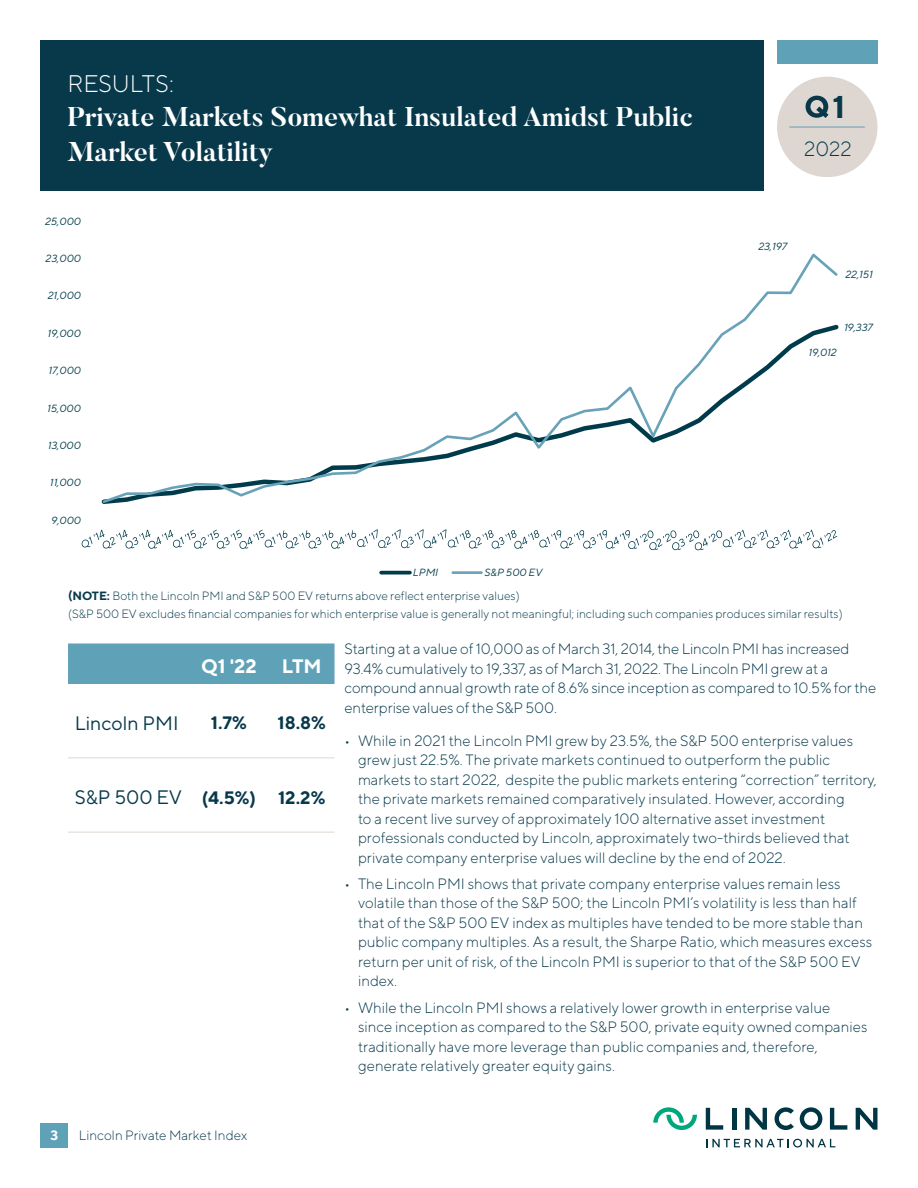
<style>
.page{position:relative;width:918px;height:1188px;background:#fff}
.page>*{position:absolute;margin:0;border:0;box-sizing:border-box;transform-origin:0 0}
.t1{font:700 31.5px "TT Norms";color:#07394b}
.t2{font:700 27px/34.5px "Butler";color:#fff}
.t3{font:300 24px "TT Norms";color:#fff}
.t4{font:300 20.55px "TT Norms";color:#07394b}
.LI_Table_Text{font:19.5px "TT Norms";color:#07394b}
.LI_Table_Coulmn_Tex{font:700 19.5px "TT Norms";color:#fff}
.LI_Table_Text-2{font:700 18px "TT Norms";color:#07394b}
.Body_TT_Norms_Light{font:300 15px/19.5px "TT Norms";color:#07394b}
.t5{font:300 13.5px "TT Norms";color:#07394b}
.t6{font:700 13.5px "TT Norms";color:#fff}
.LI_Body_Text{font:300 12px "TT Norms";color:#07394b}
.t7{font:italic 10.5px "TT Norms";letter-spacing:.005em;color:#003b4c}
.s1{font-weight:700}
</style>
<div class="page">
<div style="left:777px;top:40px;width:101px;height:24px;background:#5fa2b8"></div>
<div style="left:777px;top:77px;width:101px;height:100px;background:#ded6d0;border-radius:50%"></div>
<hr style="left:790px;top:127px;width:75px;height:1px;background:#5fa2b8">
<hr style="left:732px;top:1108px;width:4px;height:22px;background:#003543">
<svg style="left:745px;top:1108px;width:22px;height:22px"></svg>
<svg style="left:706px;top:1108px;width:17px;height:22px"></svg>
<svg style="left:856px;top:1108px;width:21px;height:22px"></svg>
<svg style="left:830px;top:1108px;width:17px;height:22px"></svg>
<svg style="left:775px;top:1107px;width:19px;height:23px"></svg>
<svg style="left:800px;top:1107px;width:22px;height:23px"></svg>
<svg style="left:653px;top:1107px;width:44px;height:23px"></svg>
<svg style="left:706px;top:1139px;width:129px;height:9px"></svg>
<div style="left:40px;top:1123px;width:28px;height:25px;background:#5fa2b8"></div>
<svg style="left:806px;top:96px;width:23px;height:22px"></svg>
<div style="left:40px;top:40px;width:724px;height:151px;background:#07394b"></div>
<div style="left:68px;top:644px;width:267px;height:40px;background:#5fa2b8"></div>
<hr style="left:68px;top:758px;width:121px;height:1px;background:#ded6d0">
<hr style="left:68px;top:832px;width:121px;height:1px;background:#ded6d0">
<hr style="left:189px;top:758px;width:80px;height:1px;background:#ded6d0">
<hr style="left:269px;top:758px;width:66px;height:1px;background:#ded6d0">
<hr style="left:189px;top:832px;width:80px;height:1px;background:#ded6d0">
<hr style="left:269px;top:832px;width:66px;height:1px;background:#ded6d0">
<svg style="left:101px;top:253px;width:738px;height:251px"></svg>
<svg style="left:82px;top:529px;width:755px;height:21px"></svg>
<svg style="left:381px;top:571px;width:29px;height:4px"></svg>
<hr style="left:453px;top:571px;width:29px;height:3px;background:#68a2b8">
<p class="t3" style="left:68px;top:68px;width:108px">RESULTS:</p>
<p class="t2" style="left:68px;top:100px;width:627px">Private Markets Somewhat Insulated Amidst Public<br>Market Volatility</p>
<p class="t7" style="left:45px;top:215px;width:37px">25,000</p>
<p class="t7" style="left:46px;top:252px;width:37px">23,000</p>
<p class="t7" style="left:48px;top:289px;width:34px">21,000</p>
<p class="t7" style="left:47px;top:327px;width:35px">19,000</p>
<p class="t7" style="left:48px;top:364px;width:34px">17,000</p>
<p class="t7" style="left:47px;top:402px;width:35px">15,000</p>
<p class="t7" style="left:48px;top:439px;width:35px">13,000</p>
<p class="t7" style="left:50px;top:476px;width:33px">11,000</p>
<p class="t7" style="left:51px;top:514px;width:31px">9,000</p>
<p class="t7" style="left:413px;top:566px;width:27px">LPMI</p>
<p class="t7" style="left:485px;top:566px;width:59px">S&amp;P 500 EV</p>
<p class="t1" style="left:832px;top:87px;width:14px">1</p>
<p class="t4" style="left:804px;top:136px;width:49px">2022</p>
<p class="t7" style="left:758px;top:240px;width:30px">23,197</p>
<p class="t7" style="left:846px;top:268px;width:29px">22,151</p>
<p class="t7" style="left:808px;top:346px;width:30px">19,012</p>
<p class="t7" style="left:844px;top:321px;width:30px">19,337</p>
<p class="LI_Body_Text" style="left:68px;top:588px;width:453px"><span class="s1">(NOTE:</span> Both the Lincoln PMI and S&amp;P 500 EV returns above reflect enterprise values)</p>
<p class="LI_Body_Text" style="left:68px;top:606px;width:776px">(S&amp;P 500 EV excludes financial companies for which enterprise value is generally not meaningful; including such companies produces similar results)</p>
<p class="Body_TT_Norms_Light" style="left:345px;top:639px;width:533px">Starting at a value of 10,000 as of March 31, 2014, the Lincoln PMI has increased 93.4% cumulatively to 19,337, as of March 31, 2022. The Lincoln PMI grew at a compound annual growth rate of 8.6% since inception as compared to 10.5% for the enterprise values of the S&amp;P 500.</p>
<p class="Body_TT_Norms_Light" style="left:358px;top:730px;width:520px;text-indent:-14px">• While in 2021 the Lincoln PMI grew by 23.5%, the S&amp;P 500 enterprise values grew just 22.5%. The private markets continued to outperform the public markets to start 2022, despite the public markets entering “correction” territory, the private markets remained comparatively insulated. However, according<br>to a recent live survey of approximately 100 alternative asset investment professionals conducted by Lincoln, approximately two-thirds believed that private company enterprise values will decline by the end of 2022.</p>
<p class="Body_TT_Norms_Light" style="left:358px;top:873px;width:516px;text-indent:-14px">• The Lincoln PMI shows that private company enterprise values remain less volatile than those of the S&amp;P 500; the Lincoln PMI’s volatility is less than half that of the S&amp;P 500 EV index as multiples have tended to be more stable than public company multiples. As a result, the Sharpe Ratio, which measures excess return per unit of risk, of the Lincoln PMI is superior to that of the S&amp;P 500 EV index.</p>
<p class="Body_TT_Norms_Light" style="left:358px;top:997px;width:511px;text-indent:-14px">• While the Lincoln PMI shows a relatively lower growth in enterprise value since inception as compared to the S&amp;P 500, private equity owned companies traditionally have more leverage than public companies and, therefore, generate relatively greater equity gains.</p>
<p class="LI_Table_Coulmn_Tex" style="left:201px;top:654px;width:57px">Q1 '22</p>
<p class="LI_Table_Coulmn_Tex" style="left:282px;top:654px;width:41px">LTM</p>
<p class="LI_Table_Text" style="left:75px;top:711px;width:105px">Lincoln PMI</p>
<p class="LI_Table_Text-2" style="left:211px;top:712px;width:37px">1.7%</p>
<p class="LI_Table_Text-2" style="left:278px;top:712px;width:50px">18.8%</p>
<p class="LI_Table_Text" style="left:75px;top:786px;width:109px">S&amp;P 500 EV</p>
<p class="LI_Table_Text-2" style="left:202px;top:786px;width:56px">(4.5%)</p>
<p class="LI_Table_Text-2" style="left:278px;top:786px;width:49px">12.2%</p>
<p class="t6" style="left:50px;top:1127px;width:9px">3</p>
<p class="t5" style="left:79px;top:1127px;width:170px">Lincoln Private Market Index</p>
</div>
